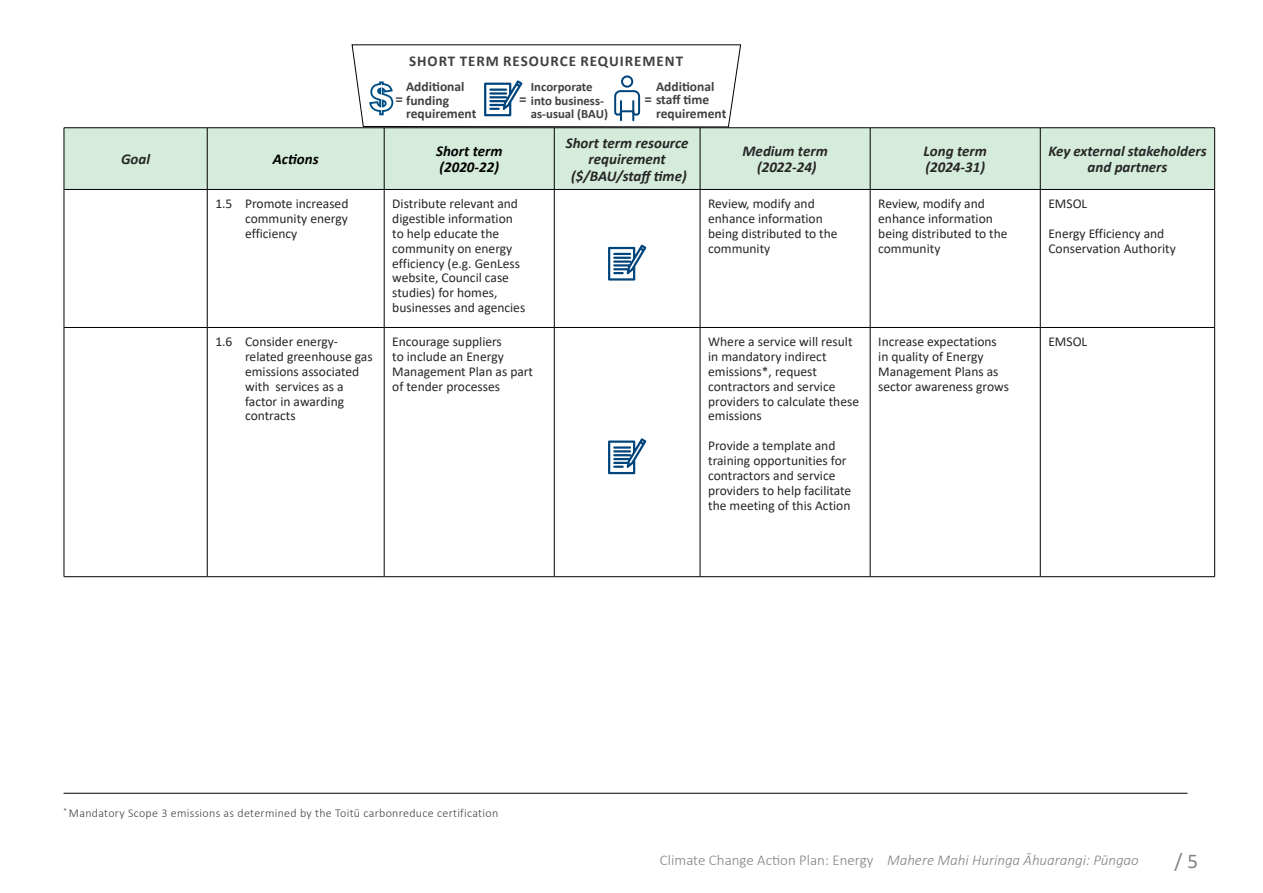
<style>
.page{position:relative;width:1263px;height:893px;background:#fff}
.page>*{position:absolute;margin:0;border:0;box-sizing:border-box;transform-origin:0 0}
.t1{font:21px "Calibri";color:#808285}
.t2{font:italic 700 15px/16.5px "Calibri";color:#262626;text-align:center}
.t3{font:italic 300 15px "Calibri";color:#808285}
.t4{font:700 15px "Calibri";letter-spacing:.065em;color:#414042}
.t5{font:italic 700 15px/16.5px "Calibri";color:#000}
.t6{font:13.5px/14.9px "Calibri";color:#262626}
.t7{font:700 13.5px/13.5px "Calibri";color:#414042}
.t8{font:700 12.75px/13.5px "Calibri";color:#414042}
.t9{font:300 12px "Calibri";letter-spacing:.025em;color:#414042}
.s1{font-style:normal}
</style>
<div class="page">
<svg style="left:352px;top:44px;width:389px;height:83px"></svg>
<div style="left:65px;top:128px;width:1149px;height:61px;background:#d5ebdb"></div>
<hr style="left:64px;top:127px;width:143px;height:1px;background:#000">
<hr style="left:64px;top:128px;width:1px;height:61px;background:#000">
<hr style="left:207px;top:127px;width:177px;height:1px;background:#000">
<hr style="left:207px;top:128px;width:1px;height:61px;background:#000">
<hr style="left:384px;top:127px;width:170px;height:1px;background:#000">
<hr style="left:384px;top:128px;width:1px;height:61px;background:#000">
<hr style="left:554px;top:127px;width:146px;height:1px;background:#000">
<hr style="left:554px;top:128px;width:1px;height:61px;background:#000">
<hr style="left:700px;top:127px;width:170px;height:1px;background:#000">
<hr style="left:700px;top:128px;width:1px;height:61px;background:#000">
<hr style="left:870px;top:127px;width:170px;height:1px;background:#000">
<hr style="left:870px;top:128px;width:1px;height:61px;background:#000">
<hr style="left:1040px;top:127px;width:175px;height:1px;background:#000">
<hr style="left:1040px;top:128px;width:1px;height:61px;background:#000">
<hr style="left:1214px;top:128px;width:1px;height:61px;background:#000">
<hr style="left:64px;top:189px;width:143px;height:1px;background:#000">
<hr style="left:64px;top:190px;width:1px;height:137px;background:#000">
<hr style="left:207px;top:189px;width:177px;height:1px;background:#000">
<hr style="left:207px;top:190px;width:1px;height:137px;background:#000">
<hr style="left:384px;top:189px;width:170px;height:1px;background:#000">
<hr style="left:384px;top:190px;width:1px;height:137px;background:#000">
<hr style="left:554px;top:189px;width:146px;height:1px;background:#000">
<hr style="left:554px;top:190px;width:1px;height:137px;background:#000">
<hr style="left:700px;top:189px;width:170px;height:1px;background:#000">
<hr style="left:700px;top:190px;width:1px;height:137px;background:#000">
<hr style="left:870px;top:189px;width:170px;height:1px;background:#000">
<hr style="left:870px;top:190px;width:1px;height:137px;background:#000">
<hr style="left:1040px;top:189px;width:175px;height:1px;background:#000">
<hr style="left:1040px;top:190px;width:1px;height:137px;background:#000">
<hr style="left:1214px;top:190px;width:1px;height:137px;background:#000">
<hr style="left:64px;top:327px;width:143px;height:1px;background:#000">
<hr style="left:64px;top:328px;width:1px;height:248px;background:#000">
<hr style="left:207px;top:327px;width:177px;height:1px;background:#000">
<hr style="left:207px;top:328px;width:1px;height:248px;background:#000">
<hr style="left:384px;top:327px;width:170px;height:1px;background:#000">
<hr style="left:384px;top:328px;width:1px;height:248px;background:#000">
<hr style="left:554px;top:327px;width:146px;height:1px;background:#000">
<hr style="left:554px;top:328px;width:1px;height:248px;background:#000">
<hr style="left:700px;top:327px;width:170px;height:1px;background:#000">
<hr style="left:700px;top:328px;width:1px;height:248px;background:#000">
<hr style="left:870px;top:327px;width:170px;height:1px;background:#000">
<hr style="left:870px;top:328px;width:1px;height:248px;background:#000">
<hr style="left:1040px;top:327px;width:175px;height:1px;background:#000">
<hr style="left:1040px;top:328px;width:1px;height:248px;background:#000">
<hr style="left:1214px;top:328px;width:1px;height:248px;background:#000">
<hr style="left:64px;top:576px;width:143px;height:1px;background:#000">
<hr style="left:207px;top:576px;width:177px;height:1px;background:#000">
<hr style="left:384px;top:576px;width:170px;height:1px;background:#000">
<hr style="left:554px;top:576px;width:146px;height:1px;background:#000">
<hr style="left:700px;top:576px;width:170px;height:1px;background:#000">
<hr style="left:870px;top:576px;width:170px;height:1px;background:#000">
<hr style="left:1040px;top:576px;width:175px;height:1px;background:#000">
<svg style="left:608px;top:245px;width:38px;height:36px"></svg>
<svg style="left:608px;top:438px;width:38px;height:36px"></svg>
<hr style="left:64px;top:793px;width:1123px;height:1px;background:#000">
<p class="t4" style="left:409px;top:50px;width:275px">SHORT TERM RESOURCE REQUIREMENT</p>
<p class="t7" style="left:406px;top:80px;width:72px">Additional funding requirement</p>
<p class="t7" style="left:656px;top:79px;width:72px">Additional staff time requirement</p>
<p class="t8" style="left:531px;top:80px;width:79px">Incorporate into business&shy;as-usual (BAU)</p>
<p class="t4" style="left:519px;top:88px;width:9px">=</p>
<p class="t4" style="left:644px;top:88px;width:9px">=</p>
<p class="t4" style="left:395px;top:88px;width:9px">=</p>
<p class="t2" style="left:121px;top:150px;width:31px">Goal</p>
<p class="t5" style="left:273px;top:150px;width:47px">Actions</p>
<p class="t5" style="left:436px;top:142px;width:68px">Short term (2020-22)</p>
<p class="t2" style="left:566px;top:134px;width:124px">Short term resource requirement ($/BAU/staff time)</p>
<p class="t2" style="left:742px;top:142px;width:87px">Medium term (2022-24)</p>
<p class="t2" style="left:924px;top:142px;width:65px;text-align:left">Long term (2024-31)</p>
<p class="t2" style="left:1048px;top:142px;width:160px">Key external stakeholders and partners</p>
<p class="t6" style="left:245px;top:196px;width:105px;text-align:justify;text-indent:-30px">1.5 Promote increased community energy efficiency</p>
<p class="t6" style="left:392px;top:196px;width:135px">Distribute relevant and digestible information to help educate the community on energy efficiency (e.g. GenLess website, Council case studies) for homes, businesses and agencies</p>
<p class="t6" style="left:708px;top:196px;width:131px">Review, modify and enhance information being distributed to the community</p>
<p class="t6" style="left:878px;top:196px;width:131px">Review, modify and enhance information being distributed to the community</p>
<p class="t6" style="left:1048px;top:196px;width:40px">EMSOL</p>
<p class="t6" style="left:1048px;top:226px;width:129px">Energy Efficiency and<br>Conservation Authority</p>
<p class="t6" style="left:245px;top:334px;width:129px;text-indent:-30px">1.6 Consider energy&shy;related greenhouse gas emissions associated with services as a factor in awarding contracts</p>
<p class="t6" style="left:392px;top:334px;width:142px">Encourage suppliers<br>to include an Energy<br>Management Plan as part of tender processes</p>
<p class="t6" style="left:708px;top:334px;width:152px">Where a service will result in mandatory indirect emissions*, request contractors and service providers to calculate these emissions</p>
<p class="t6" style="left:708px;top:438px;width:145px">Provide a template and training opportunities for contractors and service providers to help facilitate the meeting of this Action</p>
<p class="t6" style="left:878px;top:334px;width:132px">Increase expectations in quality of Energy<br>Management Plans as sector awareness grows</p>
<p class="t6" style="left:1048px;top:334px;width:40px">EMSOL</p>
<p class="t9" style="left:64px;top:806px;width:436px"><sup>*</sup> Mandatory Scope 3 emissions as determined by the Toitū carbonreduce certification</p>
<p class="t3" style="left:660px;top:851px;width:480px"><span class="s1">Climate Change Action Plan: Energy</span> Mahere Mahi Huringa Āhuarangi: Pūngao</p>
<h1 class="t1" style="left:1174px;top:846px;width:25px">/ 5</h1>
</div>
